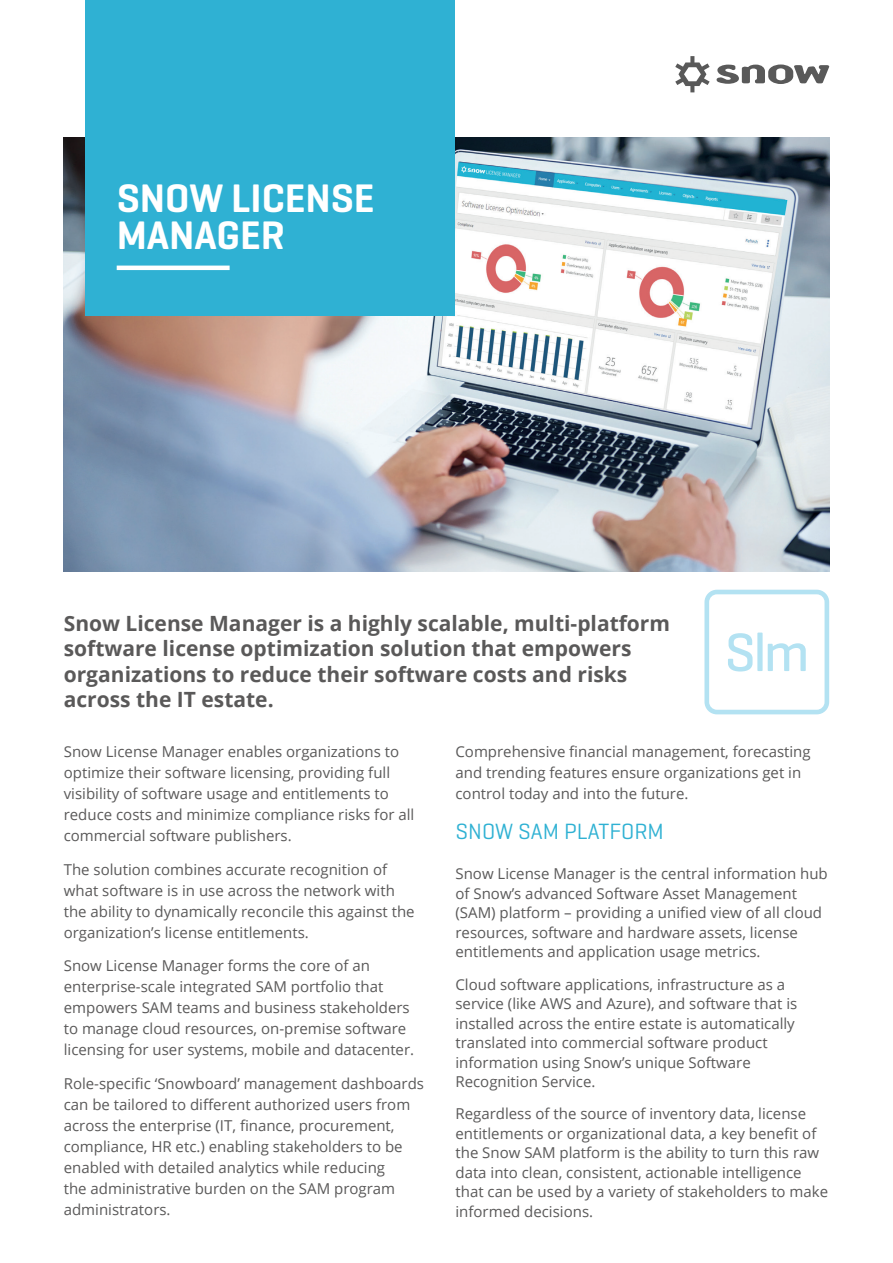
<style>
.page{position:relative;width:893px;height:1263px;background:#fff}
.page>*{position:absolute;margin:0;border:0;box-sizing:border-box;transform-origin:0 0}
.t1{font:600 40.5px/37.5px "Geogrotesque";color:#fff}
.t2{font:22.5px "Geogrotesque";color:#2fb1d3}
.Body{font:700 21px/25.2px "Open Sans";color:#5a5959}
.Body-2{font:15px/21px "Open Sans";color:#5a5959}
</style>
<div class="page">
<img style="left:64px;top:138px;width:765px;height:434px">
<div style="left:85px;top:0;width:370px;height:315px;background:#2fb1d3"></div>
<svg style="left:716px;top:65px;width:114px;height:19px"></svg>
<svg style="left:675px;top:56px;width:35px;height:36px"></svg>
<hr style="left:117px;top:266px;width:113px;height:4px;background:#fff">
<svg style="left:704px;top:590px;width:125px;height:124px"></svg>
<p class="t1" style="left:117px;top:179px;width:259px">SNOW LICENSE<br>MANAGER</p>
<p class="Body" style="left:64px;top:610px;width:608px">Snow License Manager is a highly scalable, multi-platform software license optimization solution that empowers organizations to reduce their software costs and risks across the IT estate.</p>
<p class="Body-2" style="left:64px;top:740px;width:352px">Snow License Manager enables organizations to optimize their software licensing, providing full visibility of software usage and entitlements to reduce costs and minimize compliance risks for all commercial software publishers.</p>
<p class="Body-2" style="left:64px;top:858px;width:352px">The solution combines accurate recognition of what software is in use across the network with the ability to dynamically reconcile this against the organization’s license entitlements.</p>
<p class="Body-2" style="left:64px;top:955px;width:352px">Snow License Manager forms the core of an enterprise-scale integrated SAM portfolio that empowers SAM teams and business stakeholders to manage cloud resources, on-premise software licensing for user systems, mobile and datacenter.</p>
<p class="Body-2" style="left:64px;top:1073px;width:362px">Role-specific ‘Snowboard’ management dashboards can be tailored to different authorized users from across the enterprise (IT, finance, procurement, compliance, HR etc.) enabling stakeholders to be enabled with detailed analytics while reducing<br>the administrative burden on the SAM program administrators.</p>
<p class="Body-2" style="left:455px;top:740px;width:357px">Comprehensive financial management, forecasting and trending features ensure organizations get in control today and into the future.</p>
<p class="t2" style="left:455px;top:817px;width:210px">SNOW SAM PLATFORM</p>
<p class="Body-2" style="left:455px;top:864px;width:374px;line-height:19.5px">Snow License Manager is the central information hub of Snow’s advanced Software Asset Management (SAM) platform – providing a unified view of all cloud resources, software and hardware assets, license entitlements and application usage metrics.</p>
<p class="Body-2" style="left:455px;top:974px;width:343px;line-height:19.5px">Cloud software applications, infrastructure as a service (like AWS and Azure), and software that is installed across the entire estate is automatically translated into commercial software product information using Snow’s unique Software Recognition Service.</p>
<p class="Body-2" style="left:455px;top:1104px;width:374px;line-height:19.5px">Regardless of the source of inventory data, license entitlements or organizational data, a key benefit of the Snow SAM platform is the ability to turn this raw data into clean, consistent, actionable intelligence that can be used by a variety of stakeholders to make informed decisions.</p>
</div>
